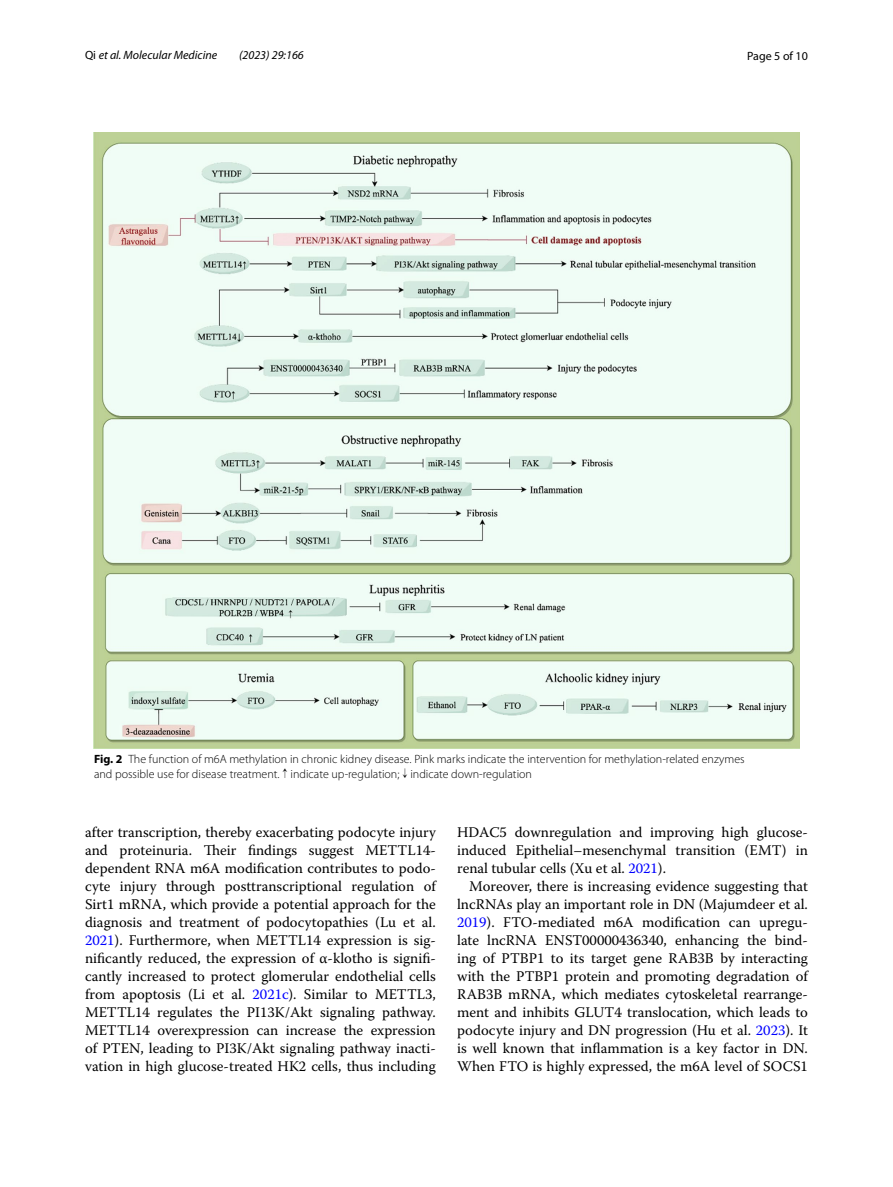
<style>
.page{position:relative;width:893px;height:1187px;background:#fff}
.page>*{position:absolute;margin:0;border:0;box-sizing:border-box;transform-origin:0 0}
.t1{font:14.7px/18px "Warnock Pro";color:#000;text-align:justify}
.t2{font:300 12px/15px "Myriad Pro";color:#000}
.t3{font:italic 12px "Myriad Pro";color:#000}
.t4{font:12px "Myriad Pro";color:#000}
.s1{font-style:normal}
.s2{font-weight:700}
.s3{font-family:"Code 2000";font-weight:400}
.s4{color:#00f}
</style>
<div class="page">
<img style="left:94px;top:133px;width:705px;height:615px">
<p class="t3" style="left:85px;top:48px;width:134px"><span class="s1">Qi</span> et al. Molecular Medicine</p>
<p class="t3" style="left:239px;top:48px;width:66px">(2023) 29:166</p>
<p class="t4" style="left:747px;top:48px;width:62px">Page 5 of 10</p>
<p class="t2" style="left:94px;top:751px;width:652px"><span class="s2">Fig. 2</span> The function of m6A methylation in chronic kidney disease. Pink marks indicate the intervention for methylation-related enzymes and possible use for disease treatment. <span class="s3">↑</span> indicate up-regulation; <span class="s3">↓</span> indicate down-regulation</p>
<p class="t1" style="left:85px;top:822px;width:352px">after transcription, thereby exacerbating podocyte injury and proteinuria. Their findings suggest METTL14- dependent RNA m6A modification contributes to podo&shy;cyte injury through posttranscriptional regulation of Sirt1 mRNA, which provide a potential approach for the diagnosis and treatment of podocytopathies (Lu et al.<br><span class="s4">2021</span>). Furthermore, when METTL14 expression is sig&shy;nificantly reduced, the expression of α-klotho is signifi&shy;cantly increased to protect glomerular endothelial cells from apoptosis (Li et al. <span class="s4">2021c</span>). Similar to METTL3, METTL14 regulates the PI13K/Akt signaling pathway.<br>METTL14 overexpression can increase the expression of PTEN, leading to PI3K/Akt signaling pathway inacti&shy;vation in high glucose-treated HK2 cells, thus including</p>
<p class="t1" style="left:457px;top:822px;width:352px">HDAC5 downregulation and improving high glucose&shy;induced Epithelial–mesenchymal transition (EMT) in renal tubular cells (Xu et al. <span class="s4">2021</span>).</p>
<p class="t1" style="left:457px;top:876px;width:352px;text-indent:12px">Moreover, there is increasing evidence suggesting that lncRNAs play an important role in DN (Majumdeer et al.<br><span class="s4">2019</span>). FTO-mediated m6A modification can upregu&shy;late lncRNA ENST00000436340, enhancing the bind&shy;ing of PTBP1 to its target gene RAB3B by interacting with the PTBP1 protein and promoting degradation of RAB3B mRNA, which mediates cytoskeletal rearrange&shy;ment and inhibits GLUT4 translocation, which leads to podocyte injury and DN progression (Hu et al. <span class="s4">2023</span>). It is well known that inflammation is a key factor in DN.<br>When FTO is highly expressed, the m6A level of SOCS1</p>
</div>
